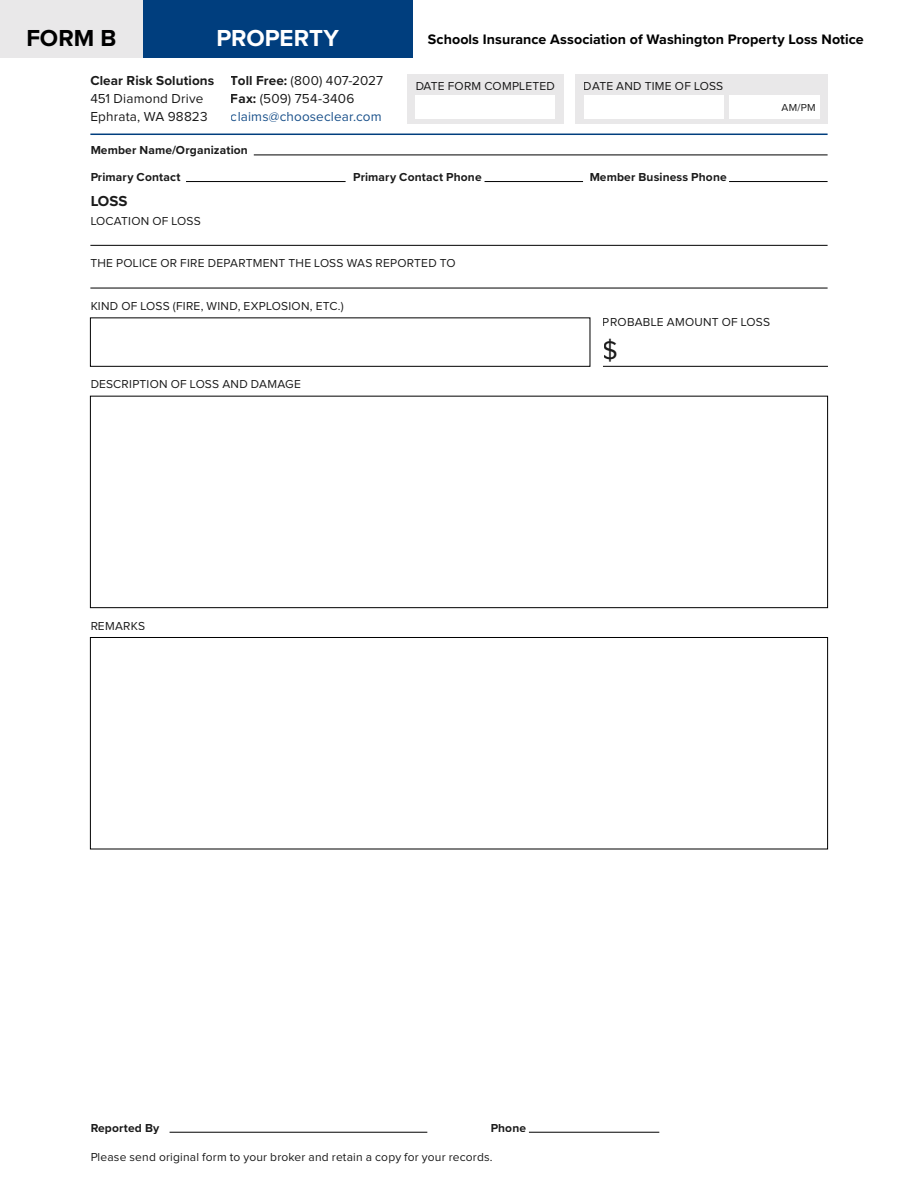
<style>
.page{position:relative;width:918px;height:1188px;background:#fff}
.page>*{position:absolute;margin:0;border:0;box-sizing:border-box;transform-origin:0 0}
.t1{font:26.4px "Proxima Nova";color:#000}
.t2{font:700 24px "Proxima Nova";letter-spacing:-.005em;color:#fff}
.t3{font:700 24px "Proxima Nova";color:#000}
.t4{font:700 15px "Proxima Nova";color:#000}
.t5{font:700 14.25px "Proxima Nova";letter-spacing:.005em;color:#000}
.t6{font:13.5px/18px "Proxima Nova";letter-spacing:.01em;color:#000}
.t7{font:700 13.5px "Proxima Nova";letter-spacing:.01em;color:#000}
.t8{font:12px "Proxima Nova";letter-spacing:.015em;color:#000}
.t9{font:700 12px "Proxima Nova";letter-spacing:.015em;color:#000}
.t10{font:10.5px "Proxima Nova";color:#000}
.s1{font-weight:700}
.s2{color:#003e7e}
</style>
<div class="page">
<div style="left:0;top:0;width:143px;height:57px;background:#e9e8e9"></div>
<div style="left:143px;top:0;width:270px;height:57px;background:#003e7e"></div>
<hr style="left:90px;top:134px;width:738px;height:1px;background:#003e7e">
<hr style="left:90px;top:245px;width:738px;height:1px;background:#000">
<hr style="left:90px;top:288px;width:738px;height:1px;background:#000">
<hr style="left:254px;top:155px;width:574px;height:1px;background:#000">
<hr style="left:186px;top:181px;width:160px;height:1px;background:#000">
<hr style="left:485px;top:181px;width:98px;height:1px;background:#000">
<hr style="left:729px;top:181px;width:99px;height:1px;background:#000">
<div style="left:90px;top:396px;width:738px;height:212px;border:1px solid #000"></div>
<div style="left:90px;top:637px;width:738px;height:212px;border:1px solid #000"></div>
<div style="left:576px;top:75px;width:252px;height:49px;background:#e9e8e9"></div>
<div style="left:584px;top:95px;width:140px;height:23px;background:#fff"></div>
<div style="left:730px;top:95px;width:90px;height:23px;background:#fff"></div>
<div style="left:407px;top:75px;width:157px;height:49px;background:#e9e8e9"></div>
<div style="left:415px;top:95px;width:140px;height:23px;background:#fff"></div>
<hr style="left:170px;top:1132px;width:257px;height:1px;background:#000">
<hr style="left:529px;top:1132px;width:130px;height:1px;background:#000">
<div style="left:90px;top:317px;width:500px;height:50px;border:1px solid #000"></div>
<hr style="left:603px;top:366px;width:225px;height:1px;background:#000">
<h2 class="t3" style="left:26px;top:20px;width:92px">FORM B</h2>
<h2 class="t2" style="left:216px;top:20px;width:124px">PROPERTY</h2>
<p class="t5" style="left:428px;top:28px;width:437px">Schools Insurance Association of Washington Property Loss Notice</p>
<p class="t7" style="left:90px;top:71px;width:125px">Clear Risk Solutions</p>
<p class="t6" style="left:90px;top:90px;width:119px">451 Diamond Drive<br>Ephrata, WA 98823</p>
<p class="t6" style="left:231px;top:72px;width:154px"><span class="s1">Toll Free:</span> (800) 407-2027<br><span class="s1">Fax:</span> (509) 754-3406 <span class="s2">claims@chooseclear.com</span></p>
<p class="t8" style="left:584px;top:80px;width:141px">DATE AND TIME OF LOSS</p>
<p class="t8" style="left:415px;top:80px;width:141px">DATE FORM COMPLETED</p>
<p class="t9" style="left:90px;top:141px;width:159px">Member Name/Organization</p>
<p class="t9" style="left:90px;top:168px;width:92px">Primary Contact</p>
<p class="t9" style="left:353px;top:168px;width:130px">Primary Contact Phone</p>
<p class="t9" style="left:589px;top:168px;width:139px">Member Business Phone</p>
<p class="t4" style="left:90px;top:190px;width:39px">LOSS</p>
<p class="t8" style="left:90px;top:215px;width:112px">LOCATION OF LOSS</p>
<p class="t8" style="left:90px;top:258px;width:367px">THE POLICE OR FIRE DEPARTMENT THE LOSS WAS REPORTED TO</p>
<p class="t10" style="left:781px;top:103px;width:36px">AM/PM</p>
<p class="t8" style="left:90px;top:301px;width:255px">KIND OF LOSS (FIRE, WIND, EXPLOSION, ETC.)</p>
<p class="t8" style="left:90px;top:379px;width:212px">DESCRIPTION OF LOSS AND DAMAGE</p>
<p class="t8" style="left:603px;top:316px;width:169px">PROBABLE AMOUNT OF LOSS</p>
<h1 class="t1" style="left:603px;top:338px;width:17px">$</h1>
<p class="t8" style="left:90px;top:620px;width:56px">REMARKS</p>
<p class="t9" style="left:90px;top:1119px;width:71px">Reported By</p>
<p class="t9" style="left:491px;top:1119px;width:37px">Phone</p>
<p class="t8" style="left:90px;top:1152px;width:404px">Please send original form to your broker and retain a copy for your records.</p>
</div>
